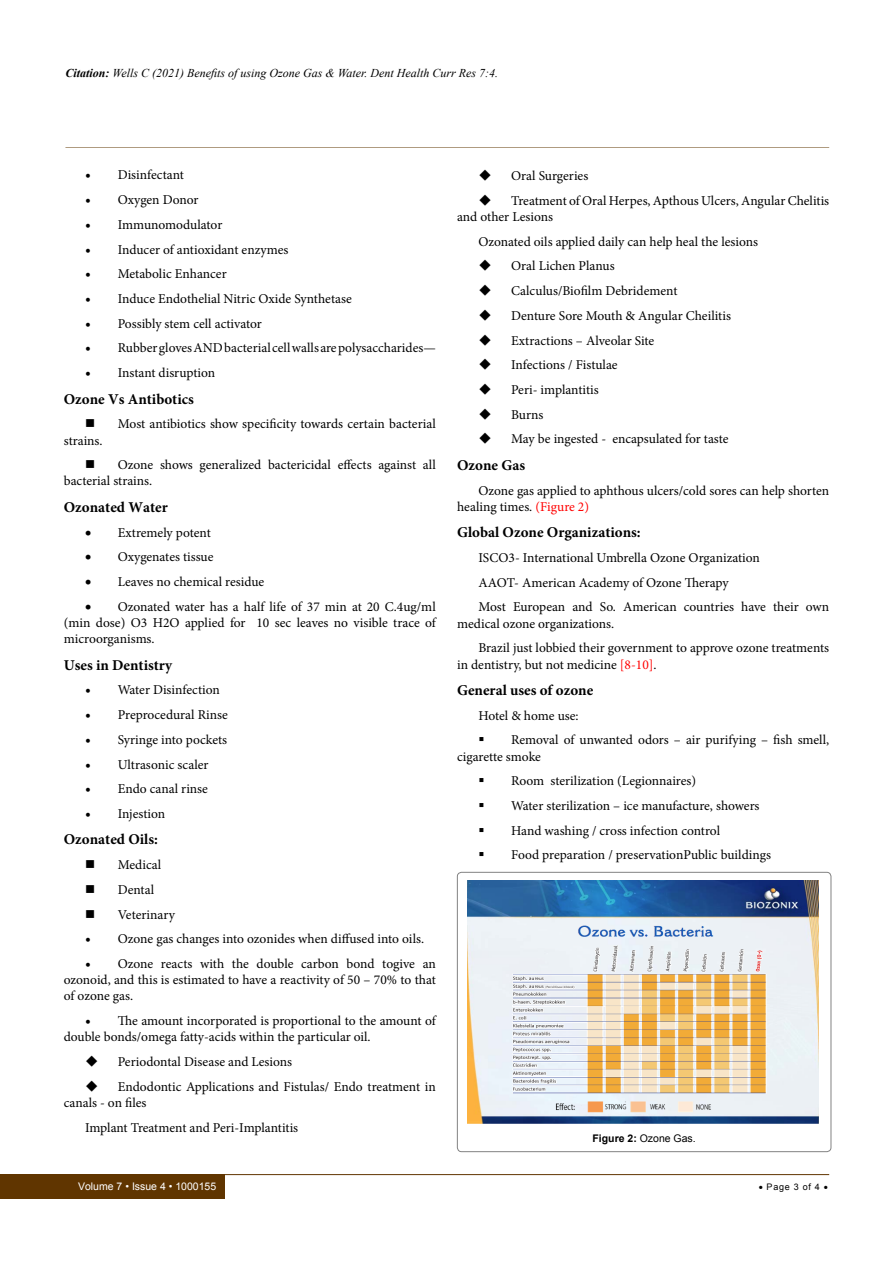
<style>
.page{position:relative;width:893px;height:1263px;background:#fff}
.page>*{position:absolute;margin:0;border:0;box-sizing:border-box;transform-origin:0 0}
.t1{font:700 15px "Minion Pro";color:#000}
.t2{font:13.5px/16.2px "Minion Pro";color:#000}
.t3{font:italic 12px "Times New Roman";color:#000}
.t4{font:10.5px "Arial";color:#fff}
.t5{font:10.5px "Arial";color:#000}
.t6{font:9px "Arial";letter-spacing:.08em;color:#000}
.s1{font-weight:700}
.s2{font-size:15px}
.s3{color:#f00}
</style>
<div class="page">
<div style="left:0;top:1174px;width:225px;height:25px;background:#603500"></div>
<hr style="left:221px;top:1174px;width:608px;height:1px;background:#603500">
<hr style="left:65px;top:147px;width:764px;height:1px;background:#603800">
<div style="left:457px;top:872px;width:374px;height:280px;border:1px solid #000;border-radius:4px"></div>
<img style="left:468px;top:881px;width:350px;height:243px">
<p class="t3" style="left:65px;top:64px;width:434px"><span class="s1">Citation:</span> Wells C (2021) Benefits of using Ozone Gas &amp; Water. Dent Health Curr Res 7:4.</p>
<p class="t2" style="left:85px;top:167px;width:100px"><span class="s2">•</span> Disinfectant</p>
<p class="t2" style="left:85px;top:192px;width:115px"><span class="s2">•</span> Oxygen Donor</p>
<p class="t2" style="left:85px;top:217px;width:139px"><span class="s2">•</span> Immunomodulator</p>
<p class="t2" style="left:85px;top:241px;width:205px"><span class="s2">•</span> Inducer of antioxidant enzymes</p>
<p class="t2" style="left:85px;top:266px;width:143px"><span class="s2">•</span> Metabolic Enhancer</p>
<p class="t2" style="left:85px;top:291px;width:268px"><span class="s2">•</span> Induce Endothelial Nitric Oxide Synthetase</p>
<p class="t2" style="left:85px;top:315px;width:178px"><span class="s2">•</span> Possibly stem cell activator</p>
<p class="t2" style="left:85px;top:340px;width:352px"><span class="s2">•</span> Rubber gloves AND bacterial cell walls are polysaccharides—</p>
<p class="t2" style="left:85px;top:365px;width:132px"><span class="s2">•</span> Instant disruption</p>
<p class="t1" style="left:64px;top:388px;width:132px">Ozone Vs Antibotics</p>
<p class="t2" style="left:64px;top:416px;width:374px;text-indent:21px">■ Most antibiotics show specificity towards certain bacterial strains.</p>
<p class="t2" style="left:64px;top:457px;width:374px;text-indent:21px">■ Ozone shows generalized bactericidal effects against all bacterial strains.</p>
<p class="t1" style="left:64px;top:497px;width:105px">Ozonated Water</p>
<p class="t2" style="left:85px;top:524px;width:127px">• Extremely potent</p>
<p class="t2" style="left:85px;top:549px;width:130px">• Oxygenates tissue</p>
<p class="t2" style="left:85px;top:574px;width:181px">• Leaves no chemical residue</p>
<p class="t2" style="left:64px;top:598px;width:374px;text-align:justify;text-indent:21px">• Ozonated water has a half life of 37 min at 20 C.4ug/ml (min dose) O3 H2O applied for 10 sec leaves no visible trace of microorganisms.</p>
<p class="t1" style="left:64px;top:654px;width:110px">Uses in Dentistry</p>
<p class="t2" style="left:85px;top:682px;width:136px"><span class="s2">•</span> Water Disinfection</p>
<p class="t2" style="left:85px;top:707px;width:144px"><span class="s2">•</span> Preprocedural Rinse</p>
<p class="t2" style="left:85px;top:731px;width:144px"><span class="s2">•</span> Syringe into pockets</p>
<p class="t2" style="left:85px;top:756px;width:125px"><span class="s2">•</span> Ultrasonic scaler</p>
<p class="t2" style="left:85px;top:781px;width:124px"><span class="s2">•</span> Endo canal rinse</p>
<p class="t2" style="left:85px;top:806px;width:82px"><span class="s2">•</span> Injestion</p>
<p class="t1" style="left:64px;top:829px;width:96px">Ozonated Oils:</p>
<p class="t2" style="left:85px;top:857px;width:78px">■ Medical</p>
<p class="t2" style="left:85px;top:881px;width:71px">■ Dental</p>
<p class="t2" style="left:85px;top:906px;width:91px">■ Veterinary</p>
<p class="t2" style="left:85px;top:931px;width:341px"><span class="s2">•</span> Ozone gas changes into ozonides when diffused into oils.</p>
<p class="t2" style="left:64px;top:956px;width:374px;text-align:justify;text-indent:21px"><span class="s2">•</span> Ozone reacts with the double carbon bond togive an ozonoid, and this is estimated to have a reactivity of 50 – 70% to that of ozone gas.</p>
<p class="t2" style="left:64px;top:1013px;width:374px;text-indent:21px"><span class="s2">•</span> The amount incorporated is proportional to the amount of double bonds/omega fatty-acids within the particular oil.</p>
<p class="t2" style="left:85px;top:1054px;width:209px">◆ Periodontal Disease and Lesions</p>
<p class="t2" style="left:64px;top:1078px;width:374px;text-indent:21px">◆ Endodontic Applications and Fistulas/ Endo treatment in canals - on files</p>
<p class="t2" style="left:85px;top:1119px;width:215px">Implant Treatment and Peri-Implantitis</p>
<p class="t2" style="left:478px;top:168px;width:111px">◆ Oral Surgeries</p>
<p class="t2" style="left:457px;top:192px;width:374px;text-indent:21px">◆ Treatment of Oral Herpes, Apthous Ulcers, Angular Chelitis and other Lesions</p>
<p class="t2" style="left:478px;top:233px;width:281px">Ozonated oils applied daily can help heal the lesions</p>
<p class="t2" style="left:478px;top:258px;width:138px">◆ Oral Lichen Planus</p>
<p class="t2" style="left:478px;top:283px;width:201px">◆ Calculus/Biofilm Debridement</p>
<p class="t2" style="left:478px;top:307px;width:254px">◆ Denture Sore Mouth &amp; Angular Cheilitis</p>
<p class="t2" style="left:478px;top:332px;width:177px">◆ Extractions – Alveolar Site</p>
<p class="t2" style="left:478px;top:357px;width:141px">◆ Infections / Fistulae</p>
<p class="t2" style="left:478px;top:382px;width:122px">◆ Peri- implantitis</p>
<p class="t2" style="left:478px;top:406px;width:67px">◆ Burns</p>
<p class="t2" style="left:478px;top:431px;width:252px">◆ May be ingested - encapsulated for taste</p>
<p class="t1" style="left:457px;top:454px;width:69px">Ozone Gas</p>
<p class="t2" style="left:457px;top:482px;width:374px;text-indent:21px">Ozone gas applied to aphthous ulcers/cold sores can help shorten healing times. <span class="s3">(Figure 2)</span></p>
<p class="t1" style="left:457px;top:522px;width:185px">Global Ozone Organizations:</p>
<p class="t2" style="left:478px;top:545px;width:352px;line-height:24.8px">ISCO3- International Umbrella Ozone Organization<br>AAOT- American Academy of Ozone Therapy<br>Most European and So. American countries have their own</p>
<p class="t2" style="left:478px;top:611px;width:352px;line-height:24.8px;text-indent:-21px">medical ozone organizations.<br>Brazil just lobbied their government to approve ozone treatments</p>
<p class="t2" style="left:457px;top:656px;width:201px">in dentistry, but not medicine <span class="s3">[8-10]</span>.</p>
<p class="t1" style="left:457px;top:680px;width:138px">General uses of ozone</p>
<p class="t2" style="left:478px;top:707px;width:102px">Hotel &amp; home use:</p>
<p class="t2" style="left:457px;top:732px;width:374px;text-indent:21px">▪ Removal of unwanted odors – air purifying – fish smell, cigarette smoke</p>
<p class="t2" style="left:478px;top:773px;width:219px">▪ Room sterilization (Legionnaires)</p>
<p class="t2" style="left:478px;top:798px;width:283px">▪ Water sterilization – ice manufacture, showers</p>
<p class="t2" style="left:478px;top:822px;width:243px">▪ Hand washing / cross infection control</p>
<p class="t2" style="left:478px;top:847px;width:294px">▪ Food preparation / preservationPublic buildings</p>
<p class="t5" style="left:592px;top:1132px;width:105px"><span class="s1">Figure 2:</span> Ozone Gas.</p>
<p class="t4" style="left:78px;top:1180px;width:140px">Volume 7 • Issue 4 • 1000155</p>
<p class="t6" style="left:759px;top:1181px;width:71px">• Page 3 of 4 •</p>
</div>
